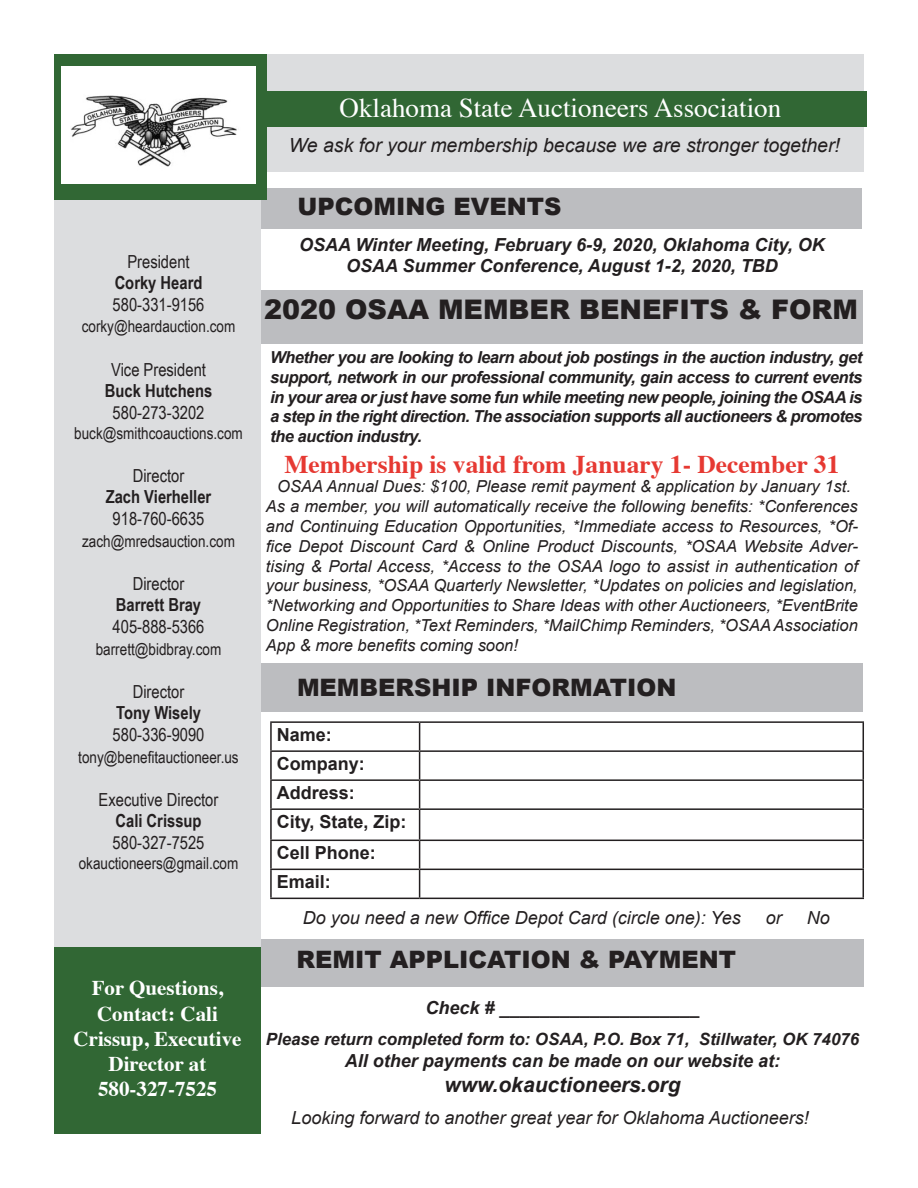
<style>
.page{position:relative;width:918px;height:1188px;background:#fff}
.page>*{position:absolute;margin:0;border:0;box-sizing:border-box;transform-origin:0 0}
.t1{font:27px "Times";color:#fff}
.t2{font:900 27px "Arial";color:#231f20}
.t3{font:700 25.5px "Times";color:#e63932}
.t4{font:900 24px "Arial";color:#231f20}
.t5{font:700 21px/25.2px "Times";color:#fff}
.t6{font:italic 700 21px "Arial";color:#231f20}
.t7{font:italic 19.5px "Arial";color:#231f20}
.t8{font:italic 700 18px "Arial";color:#231f20}
.t9{font:18px "Arial Narrow";color:#231f20}
.t10{font:italic 18px "Arial";color:#231f20}
.t11{font:700 18px "Arial Narrow";color:#231f20}
.t12{font:700 18px "Arial";color:#231f20}
.t13{font:italic 700 16.8px "Arial";color:#231f20}
.t14{font:italic 16.5px/19.8px "Arial";color:#231f20;text-align:justify}
.t15{font:italic 700 16.5px/19.8px "Arial";letter-spacing:-.03em;color:#231f20;text-align:justify}
.t16{font:16.5px "Arial Narrow";color:#231f20}
</style>
<div class="page">
<div style="left:54px;top:54px;width:809px;height:117px;background:#dcdddf"></div>
<div style="left:54px;top:54px;width:207px;height:1080px;background:#dcdddf"></div>
<div style="left:261px;top:290px;width:601px;height:54px;background:#bcbdc0"></div>
<div style="left:261px;top:939px;width:602px;height:48px;background:#bcbdc0"></div>
<div style="left:261px;top:664px;width:601px;height:48px;background:#bcbdc0"></div>
<hr style="left:270px;top:721px;width:150px;height:2px;background:#231f20">
<hr style="left:270px;top:723px;width:2px;height:27px;background:#231f20">
<hr style="left:420px;top:721px;width:444px;height:2px;background:#231f20">
<hr style="left:270px;top:750px;width:150px;height:2px;background:#231f20">
<hr style="left:270px;top:752px;width:2px;height:27px;background:#231f20">
<hr style="left:420px;top:750px;width:444px;height:2px;background:#231f20">
<hr style="left:270px;top:779px;width:150px;height:2px;background:#231f20">
<hr style="left:270px;top:781px;width:2px;height:27px;background:#231f20">
<hr style="left:420px;top:779px;width:444px;height:2px;background:#231f20">
<svg style="left:419px;top:723px;width:1px;height:85px"></svg>
<svg style="left:863px;top:723px;width:1px;height:85px"></svg>
<hr style="left:270px;top:808px;width:150px;height:2px;background:#231f20">
<hr style="left:270px;top:810px;width:2px;height:30px;background:#231f20">
<hr style="left:420px;top:808px;width:444px;height:2px;background:#231f20">
<hr style="left:419px;top:810px;width:1px;height:30px;background:#231f20">
<hr style="left:863px;top:810px;width:1px;height:30px;background:#231f20">
<hr style="left:270px;top:840px;width:150px;height:1px;background:#231f20">
<hr style="left:270px;top:841px;width:2px;height:28px;background:#231f20">
<hr style="left:420px;top:840px;width:444px;height:1px;background:#231f20">
<hr style="left:270px;top:869px;width:150px;height:1px;background:#231f20">
<hr style="left:270px;top:870px;width:2px;height:28px;background:#231f20">
<hr style="left:420px;top:869px;width:444px;height:1px;background:#231f20">
<svg style="left:419px;top:841px;width:1px;height:57px"></svg>
<svg style="left:863px;top:841px;width:1px;height:57px"></svg>
<hr style="left:270px;top:898px;width:150px;height:1px;background:#231f20">
<hr style="left:420px;top:898px;width:444px;height:1px;background:#231f20">
<div style="left:261px;top:189px;width:601px;height:40px;background:#bcbdc0"></div>
<div style="left:54px;top:948px;width:206px;height:186px;background:#316734"></div>
<div style="left:261px;top:91px;width:606px;height:36px;background:#316734"></div>
<div style="left:54px;top:54px;width:212px;height:146px;background:#316734"></div>
<div style="left:62px;top:66px;width:194px;height:118px;background:#fff"></div>
<img style="left:71px;top:95px;width:166px;height:72px">
<p class="t9" style="left:127px;top:248px;width:64px">President</p>
<p class="t11" style="left:115px;top:269px;width:89px">Corky Heard</p>
<p class="t9" style="left:113px;top:291px;width:93px">580-331-9156</p>
<p class="t16" style="left:82px;top:314px;width:155px">corky@heardauction.com</p>
<p class="t9" style="left:111px;top:356px;width:96px">Vice President</p>
<p class="t11" style="left:105px;top:377px;width:109px">Buck Hutchens</p>
<p class="t9" style="left:113px;top:399px;width:93px">580-273-3202</p>
<p class="t16" style="left:74px;top:421px;width:170px">buck@smithcoauctions.com</p>
<p class="t9" style="left:133px;top:462px;width:53px">Director</p>
<p class="t11" style="left:106px;top:483px;width:107px">Zach Vierheller</p>
<p class="t9" style="left:113px;top:505px;width:93px">918-760-6635</p>
<p class="t16" style="left:82px;top:529px;width:154px">zach@mredsauction.com</p>
<p class="t9" style="left:133px;top:570px;width:53px">Director</p>
<p class="t11" style="left:116px;top:591px;width:87px">Barrett Bray</p>
<p class="t9" style="left:113px;top:613px;width:93px">405-888-5366</p>
<p class="t16" style="left:96px;top:637px;width:127px">barrett@bidbray.com</p>
<p class="t9" style="left:133px;top:678px;width:53px">Director</p>
<p class="t11" style="left:116px;top:699px;width:86px">Tony Wisely</p>
<p class="t9" style="left:113px;top:721px;width:93px">580-336-9090</p>
<p class="t16" style="left:78px;top:745px;width:162px">tony@benefitauctioneer.us</p>
<p class="t9" style="left:99px;top:786px;width:121px">Executive Director</p>
<p class="t11" style="left:115px;top:807px;width:88px">Cali Crissup</p>
<p class="t9" style="left:113px;top:829px;width:93px">580-327-7525</p>
<p class="t16" style="left:79px;top:851px;width:161px">okauctioneers@gmail.com</p>
<p class="t5" style="left:92px;top:974px;width:133px">For Questions,<br>Contact: Cali</p>
<p class="t5" style="left:74px;top:1024px;width:169px">Crissup, Executive</p>
<p class="t5" style="left:109px;top:1049px;width:99px">Director at</p>
<p class="t5" style="left:98px;top:1074px;width:120px">580-327-7525</p>
<p class="t1" style="left:340px;top:83px;width:443px">Oklahoma State Auctioneers Association</p>
<p class="t7" style="left:289px;top:132px;width:553px">We ask for your membership because we are stronger together!</p>
<p class="t4" style="left:298px;top:189px;width:265px">UPCOMING EVENTS</p>
<p class="t8" style="left:299px;top:233px;width:527px">OSAA Winter Meeting, February 6-9, 2020, Oklahoma City, OK</p>
<p class="t8" style="left:346px;top:254px;width:433px">OSAA Summer Conference, August 1-2, 2020, TBD</p>
<p class="t2" style="left:264px;top:289px;width:595px">2020 OSAA MEMBER BENEFITS &amp; FORM</p>
<p class="t15" style="left:270px;top:348px;width:594px">Whether you are looking to learn about job postings in the auction industry, get support, network in our professional community, gain access to current events in your area or just have some fun while meeting new people, joining the OSAA is a step in the right direction. The association supports all auctioneers &amp; promotes the auction industry.</p>
<p class="t3" style="left:284px;top:440px;width:557px">Membership is valid from January 1- December 31</p>
<p class="t14" style="left:277px;top:477px;width:575px">OSAA Annual Dues: $100, Please remit payment &amp; application by January 1st.</p>
<p class="t14" style="left:266px;top:497px;width:594px">As a member, you will automatically receive the following benefits: *Conferences and Continuing Education Opportunities, *Immediate access to Resources, *Of&shy;fice Depot Discount Card &amp; Online Product Discounts, *OSAA Website Adver&shy;tising &amp; Portal Access, *Access to the OSAA logo to assist in authentication of your business, *OSAA Quarterly Newsletter, *Updates on policies and legislation, *Networking and Opportunities to Share Ideas with other Auctioneers, *EventBrite Online Registration, *Text Reminders, *MailChimp Reminders, *OSAA Association App &amp; more benefits coming soon!</p>
<p class="t4" style="left:297px;top:670px;width:381px">MEMBERSHIP INFORMATION</p>
<p class="t12" style="left:277px;top:723px;width:57px">Name:</p>
<p class="t12" style="left:277px;top:752px;width:90px">Company:</p>
<p class="t12" style="left:277px;top:781px;width:80px">Address:</p>
<p class="t12" style="left:277px;top:810px;width:131px">City, State, Zip:</p>
<p class="t12" style="left:277px;top:841px;width:101px">Cell Phone:</p>
<p class="t12" style="left:277px;top:870px;width:56px">Email:</p>
<p class="t10" style="left:303px;top:906px;width:439px">Do you need a new Office Depot Card (circle one): Yes</p>
<p class="t10" style="left:766px;top:906px;width:18px">or</p>
<p class="t10" style="left:807px;top:906px;width:25px">No</p>
<p class="t4" style="left:296px;top:942px;width:441px">REMIT APPLICATION &amp; PAYMENT</p>
<p class="t8" style="left:425px;top:996px;width:276px">Check # ____________________</p>
<p class="t13" style="left:266px;top:1028px;width:595px">Please return completed form to: OSAA, P.O. Box 71, Stillwater, OK 74076</p>
<p class="t8" style="left:345px;top:1049px;width:437px">All other payments can be made on our website at:</p>
<p class="t6" style="left:444px;top:1071px;width:238px">www.okauctioneers.org</p>
<p class="t10" style="left:291px;top:1106px;width:519px">Looking forward to another great year for Oklahoma Auctioneers!</p>
</div>
